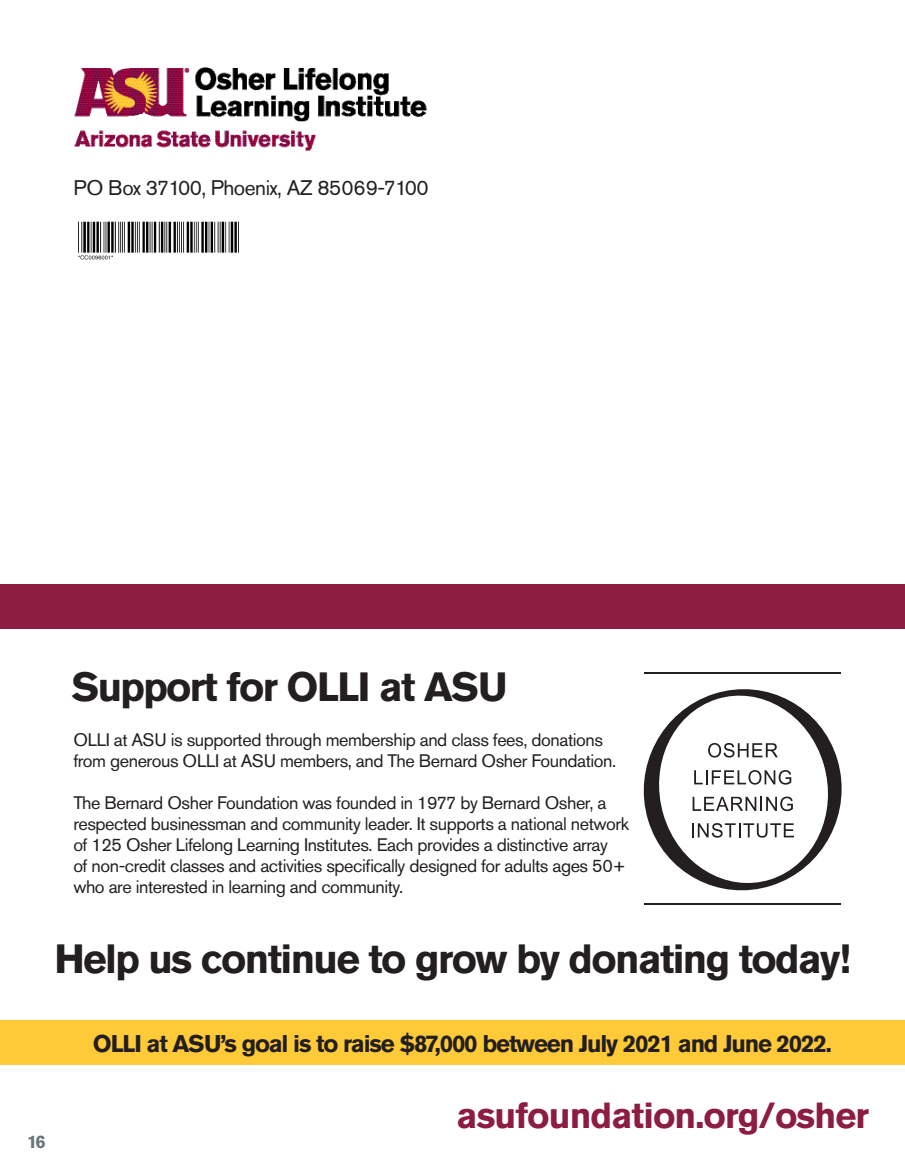
<style>
.page{position:relative;width:905px;height:1175px;background:#fff}
.page>*{position:absolute;margin:0;border:0;box-sizing:border-box;transform-origin:0 0}
.Class_Description{font:700 40.5px "Akzidenz Grotesk Std";letter-spacing:-.04em;color:#231f20}
.text_bios{font:700 40.5px "Akzidenz Grotesk Std";letter-spacing:-.04em;color:#231f20}
.Class_Description-2{font:700 36px "Akzidenz Grotesk Std";letter-spacing:-.025em;color:#8c1d40}
.Class_Description-3{font:700 24px "Akzidenz Grotesk Std";letter-spacing:-.05em;color:#231f20}
.Class_Description-4{font:21px "Akzidenz Grotesk Std";letter-spacing:-.025em;color:#231f20}
.text_bios-2{font:18px/21px "Akzidenz Grotesk Std";letter-spacing:-.025em;color:#231f20}
.t1{font:700 18px "Akzidenz Grotesk Std";color:#6a747b}
</style>
<div class="page">
<div style="left:0;top:1019px;width:904px;height:45px;background:#ffca38"></div>
<img style="left:74px;top:67px;width:353px;height:85px">
<img style="left:78px;top:221px;width:161px;height:39px">
<hr style="left:644px;top:673px;width:197px;height:1px;background:#231f20">
<hr style="left:644px;top:903px;width:197px;height:1px;background:#231f20">
<svg style="left:643px;top:689px;width:199px;height:202px"></svg>
<svg style="left:708px;top:743px;width:69px;height:14px"></svg>
<svg style="left:694px;top:770px;width:97px;height:14px"></svg>
<svg style="left:692px;top:796px;width:100px;height:15px"></svg>
<svg style="left:692px;top:823px;width:102px;height:14px"></svg>
<div style="left:0;top:584px;width:904px;height:45px;background:#8c1d40"></div>
<p class="Class_Description-4" style="left:73px;top:175px;width:357px">PO Box 37100, Phoenix, AZ 85069-7100</p>
<p class="text_bios" style="left:71px;top:664px;width:438px">Support for OLLI at ASU</p>
<p class="text_bios-2" style="left:73px;top:729px;width:544px">OLLI at ASU is supported through membership and class fees, donations from generous OLLI at ASU members, and The Bernard Osher Foundation.</p>
<p class="text_bios-2" style="left:73px;top:792px;width:557px">The Bernard Osher Foundation was founded in 1977 by Bernard Osher, a respected businessman and community leader. It supports a national network of 125 Osher Lifelong Learning Institutes. Each provides a distinctive array<br>of non-credit classes and activities specifically designed for adults ages 50+ who are interested in learning and community.</p>
<p class="Class_Description" style="left:54px;top:935px;width:797px">Help us continue to grow by donating today!</p>
<p class="t1" style="left:27px;top:1131px;width:20px">16</p>
<p class="Class_Description-3" style="left:93px;top:1030px;width:740px">OLLI at ASU’s goal is to raise $87,000 between July 2021 and June 2022.</p>
<p class="Class_Description-2" style="left:456px;top:1094px;width:414px">asufoundation.org/osher</p>
</div>
